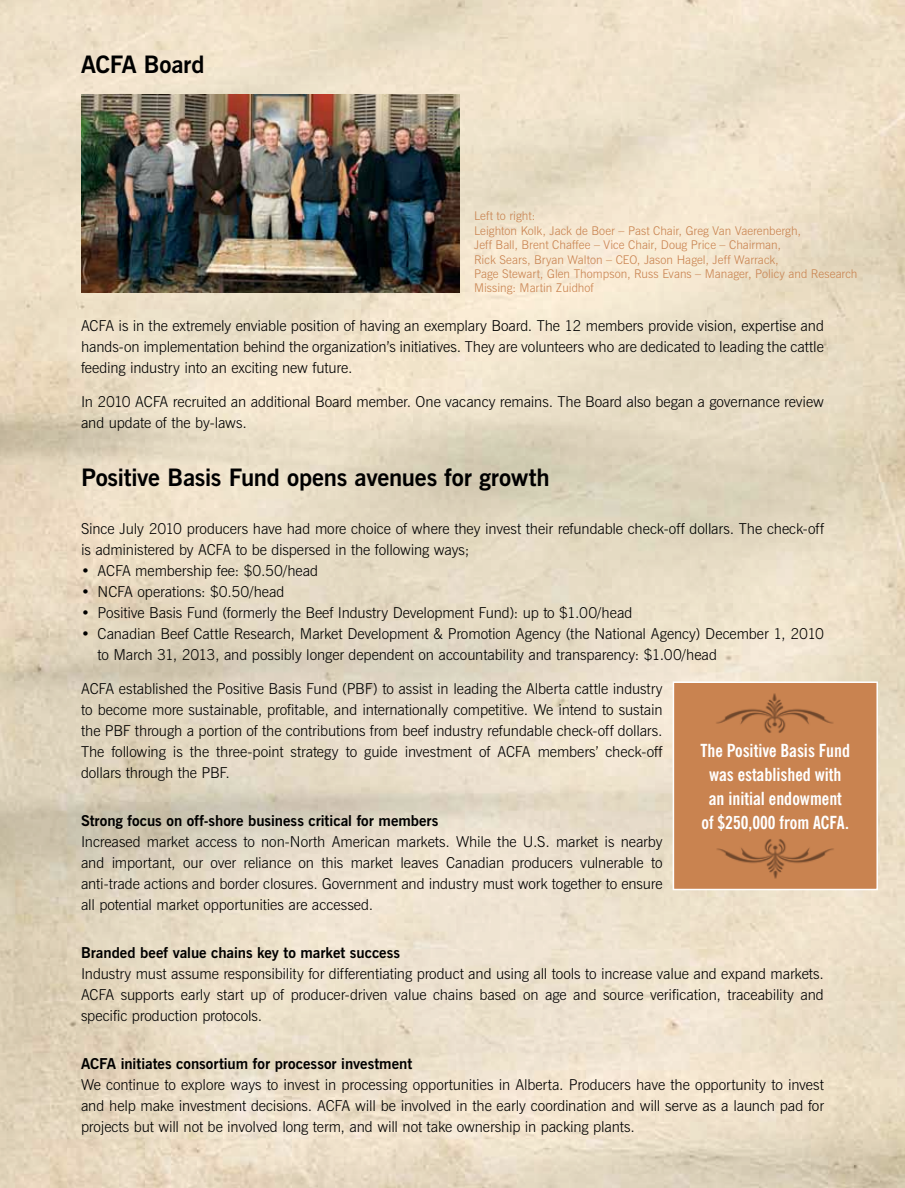
<style>
.page{position:relative;width:905px;height:1188px;background:#fff}
.page>*{position:absolute;margin:0;border:0;box-sizing:border-box;transform-origin:0 0}
.t1{font:700 24px "News Gothic BT";letter-spacing:-.01em;color:#000}
.t2{font:700 condensed 18px/24px "News Gothic BT";color:#fff;text-align:center}
.t3{font:300 15px/21px "News Gothic BT";letter-spacing:-.005em;color:#000;text-align:justify}
.t4{font:700 15px "News Gothic BT";color:#000}
.t5{font:300 12px/14.4px "News Gothic BT";color:#c98350}
</style>
<div class="page">
<img style="left:0;top:0;width:904px;height:1188px">
<div style="left:672px;top:681px;width:206px;height:209px;background:#c98350;border:2px solid #fff"></div>
<img style="left:716px;top:693px;width:117px;height:40px">
<img style="left:717px;top:839px;width:117px;height:40px">
<img style="left:81px;top:94px;width:378px;height:198px">
<h1 class="t1" style="left:81px;top:50px;width:125px">ACFA Board</h1>
<p class="t5" style="left:474px;top:209px;width:385px">Left to right:<br>Leighton Kolk, Jack de Boer – Past Chair, Greg Van Vaerenbergh,<br>Jeff Ball, Brent Chaffee – Vice Chair, Doug Price – Chairman,<br>Rick Sears, Bryan Walton – CEO, Jason Hagel, Jeff Warrack,<br>Page Stewart, Glen Thompson, Russ Evans – --Manager, Policy and Research Missing: Martin Zuidhof</p>
<p class="t3" style="left:81px;top:315px;width:744px">ACFA is in the extremely enviable position of having an exemplary Board. The 12 members provide vision, expertise and hands-on implementation behind the organization’s initiatives. They are volunteers who are dedicated to leading the cattle feeding industry into an exciting new future.</p>
<p class="t3" style="left:81px;top:392px;width:744px">In 2010 ACFA recruited an additional Board member. One vacancy remains. The Board also began a governance review and update of the by-laws.</p>
<h1 class="t1" style="left:81px;top:462px;width:470px">Positive Basis Fund opens avenues for growth</h1>
<p class="t3" style="left:81px;top:518px;width:744px">Since July 2010 producers have had more choice of where they invest their refundable check-off dollars. The check-off is administered by ACFA to be dispersed in the following ways;</p>
<p class="t3" style="left:81px;top:560px;width:238px">• ACFA membership fee: $0.50/head</p>
<p class="t3" style="left:81px;top:581px;width:205px">• NCFA operations: $0.50/head</p>
<p class="t3" style="left:81px;top:602px;width:552px">• Positive Basis Fund (formerly the Beef Industry Development Fund): up to $1.00/head</p>
<p class="t3" style="left:98px;top:623px;width:727px;text-indent:-17px">• Canadian Beef Cattle Research, Market Development &amp; Promotion Agency (the National Agency) December 1, 2010 to March 31, 2013, and possibly longer dependent on accountability and transparency: $1.00/head</p>
<p class="t3" style="left:81px;top:678px;width:583px">ACFA established the Positive Basis Fund (PBF) to assist in leading the Alberta cattle industry to become more sustainable, profitable, and internationally competitive. We intend to sustain the PBF through a portion of the contributions from beef industry refundable check-off dollars.<br>The following is the three-point strategy to guide investment of ACFA members’ check-off dollars through the PBF.</p>
<p class="t4" style="left:81px;top:812px;width:359px">Strong focus on off-shore business critical for members</p>
<p class="t3" style="left:81px;top:831px;width:583px">Increased market access to non-North American markets. While the U.S. market is nearby and important, our over reliance on this market leaves Canadian producers vulnerable to anti-trade actions and border closures. Government and industry must work together to ensure all potential market opportunities are accessed.</p>
<p class="t4" style="left:81px;top:944px;width:320px">Branded beef value chains key to market success</p>
<p class="t3" style="left:81px;top:963px;width:744px">Industry must assume responsibility for differentiating product and using all tools to increase value and expand markets.<br>ACFA supports early start up of producer-driven value chains based on age and source verification, traceability and specific production protocols.</p>
<p class="t4" style="left:81px;top:1055px;width:333px">ACFA initiates consortium for processor investment</p>
<p class="t3" style="left:81px;top:1074px;width:744px">We continue to explore ways to invest in processing opportunities in Alberta. Producers have the opportunity to invest and help make investment decisions. ACFA will be involved in the early coordination and will serve as a launch pad for projects but will not be involved long term, and will not take ownership in packing plants.</p>
<p class="t2" style="left:700px;top:738px;width:151px">The Positive Basis Fund was established with an initial endowment of $250,000 from ACFA.</p>
</div>
